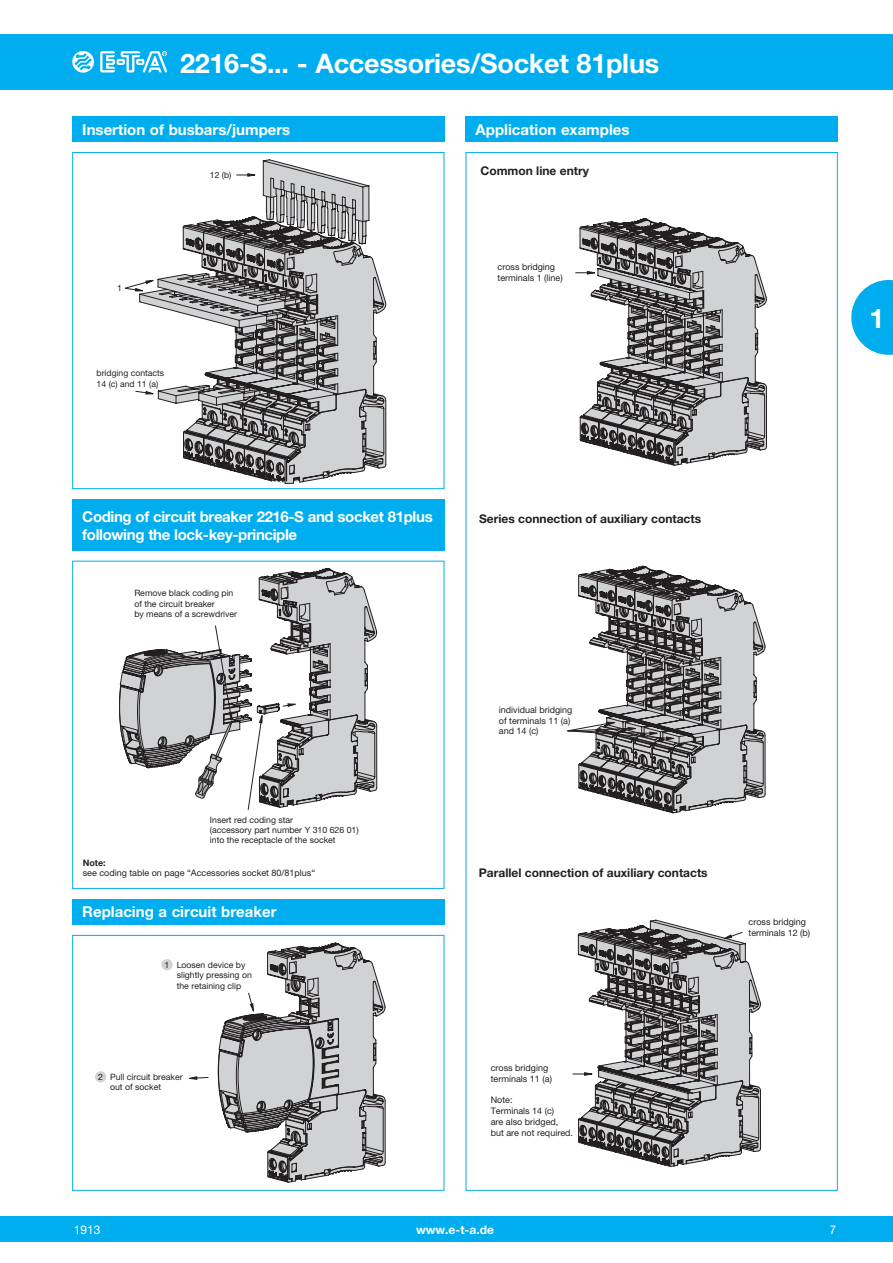
<style>
.page{position:relative;width:893px;height:1263px;background:#fff}
.page>*{position:absolute;margin:0;border:0;box-sizing:border-box;transform-origin:0 0}
.t1{font:700 27px "Helvetica Neue LT";letter-spacing:-.01em;color:#fff}
.t2{font:700 15px/18px "Helvetica Neue LT";letter-spacing:-.025em;color:#fff}
.t3{font:700 15px "Helvetica Neue LT";color:#fff}
.t4{font:700 12px "Helvetica Neue LT";color:#231f20}
.t5{font:700 12px "Helvetica Neue LT";color:#fff}
.t6{font:12px "Helvetica Neue LT";color:#fff}
.t7{font:12px "Helvetica Neue LT";color:#fff;scale:.95 1}
.t8{font:9px/10.8px "Helvetica Neue LT";color:#231f20}
.t9{font:700 9px "Helvetica Neue LT";color:#231f20}
.t10{font:8.7px/10.5px "Helvetica Neue LT";color:#231f20}
</style>
<div class="page">
<div style="left:0;top:1216px;width:893px;height:26px;background:#00aeef"></div>
<div style="left:0;top:34px;width:893px;height:55px;background:#00aeef"></div>
<svg style="left:72px;top:51px;width:22px;height:22px"></svg>
<svg style="left:100px;top:51px;width:67px;height:21px"></svg>
<svg style="left:851px;top:280px;width:42px;height:75px"></svg>
<div style="left:72px;top:500px;width:372px;height:51px;background:#00aeef"></div>
<div style="left:72px;top:899px;width:372px;height:25px;background:#00aeef"></div>
<div style="left:72px;top:116px;width:372px;height:26px;background:#00aeef"></div>
<div style="left:466px;top:116px;width:372px;height:26px;background:#00aeef"></div>
<svg style="left:119px;top:568px;width:258px;height:242px"></svg>
<div style="left:72px;top:561px;width:372px;height:328px;border:1px solid #00aeef"></div>
<svg style="left:189px;top:1076px;width:20px;height:3px"></svg>
<div style="left:161px;top:959px;width:12px;height:11px;background:#d1d2d4;border-radius:50%"></div>
<div style="left:95px;top:1071px;width:11px;height:11px;background:#d1d2d4;border-radius:50%"></div>
<svg style="left:218px;top:943px;width:167px;height:239px"></svg>
<div style="left:72px;top:935px;width:372px;height:256px;border:1px solid #00aeef"></div>
<svg style="left:125px;top:256px;width:261px;height:228px"></svg>
<svg style="left:158px;top:159px;width:212px;height:247px"></svg>
<div style="left:72px;top:152px;width:372px;height:337px;border:1px solid #00aeef"></div>
<svg style="left:575px;top:218px;width:192px;height:248px"></svg>
<svg style="left:567px;top:565px;width:198px;height:248px"></svg>
<svg style="left:573px;top:919px;width:188px;height:248px"></svg>
<h1 class="t1" style="left:180px;top:46px;width:481px">2216-S... - Accessories/Socket 81plus</h1>
<h2 class="t3" style="left:82px;top:120px;width:210px">Insertion of busbars/jumpers</h2>
<h2 class="t3" style="left:476px;top:120px;width:155px">Application examples</h2>
<p class="t10" style="left:117px;top:283px;width:6px">1</p>
<p class="t10" style="left:97px;top:368px;width:69px">bridging contacts<br>14 (c) and 11 (a)</p>
<p class="t10" style="left:210px;top:169px;width:23px">12 (b)</p>
<h3 class="t4" style="left:480px;top:163px;width:110px">Common line entry</h3>
<p class="t8" style="left:497px;top:262px;width:67px">cross bridging terminals 1 (line)</p>
<h1 class="t1" style="left:869px;top:302px;width:17px">1</h1>
<h2 class="t2" style="left:82px;top:507px;width:352px">Coding of circuit breaker 2216-S and socket 81plus following the lock-key-principle</h2>
<p class="t10" style="left:134px;top:588px;width:104px">Remove black coding pin of the circuit breaker<br>by means of a screwdriver</p>
<p class="t10" style="left:210px;top:814px;width:150px">Insert red coding star<br>(accessory part number Y 310 626 01) into the receptacle of the socket</p>
<p class="t9" style="left:83px;top:857px;width:25px">Note:</p>
<p class="t8" style="left:83px;top:868px;width:234px">see coding table on page “Accessories socket 80/81plus“</p>
<h2 class="t3" style="left:82px;top:903px;width:196px">Replacing a circuit breaker</h2>
<p class="t10" style="left:164px;top:959px;width:6px">1</p>
<p class="t10" style="left:177px;top:959px;width:77px">Loosen device by slightly pressing on the retaining clip</p>
<p class="t10" style="left:98px;top:1071px;width:6px">2</p>
<p class="t10" style="left:110px;top:1071px;width:74px">Pull circuit breaker out of socket</p>
<h3 class="t4" style="left:479px;top:511px;width:223px">Series connection of auxiliary contacts</h3>
<p class="t8" style="left:499px;top:704px;width:75px">individual bridging of terminals 11 (a) and 14 (c)</p>
<h3 class="t4" style="left:479px;top:865px;width:230px">Parallel connection of auxiliary contacts</h3>
<p class="t8" style="left:749px;top:916px;width:63px">cross bridging terminals 12 (b)</p>
<p class="t8" style="left:491px;top:1062px;width:63px">cross bridging terminals 11 (a)</p>
<p class="t8" style="left:491px;top:1094px;width:84px">Note:<br>Terminals 14 (c)<br>are also bridged, but are not required.</p>
<h3 class="t6" style="left:74px;top:1222px;width:28px">1913</h3>
<h3 class="t5" style="left:416px;top:1222px;width:79px">www.e-t-a.de</h3>
<h3 class="t7" style="left:830px;top:1222px;width:8px">7</h3>
</div>
